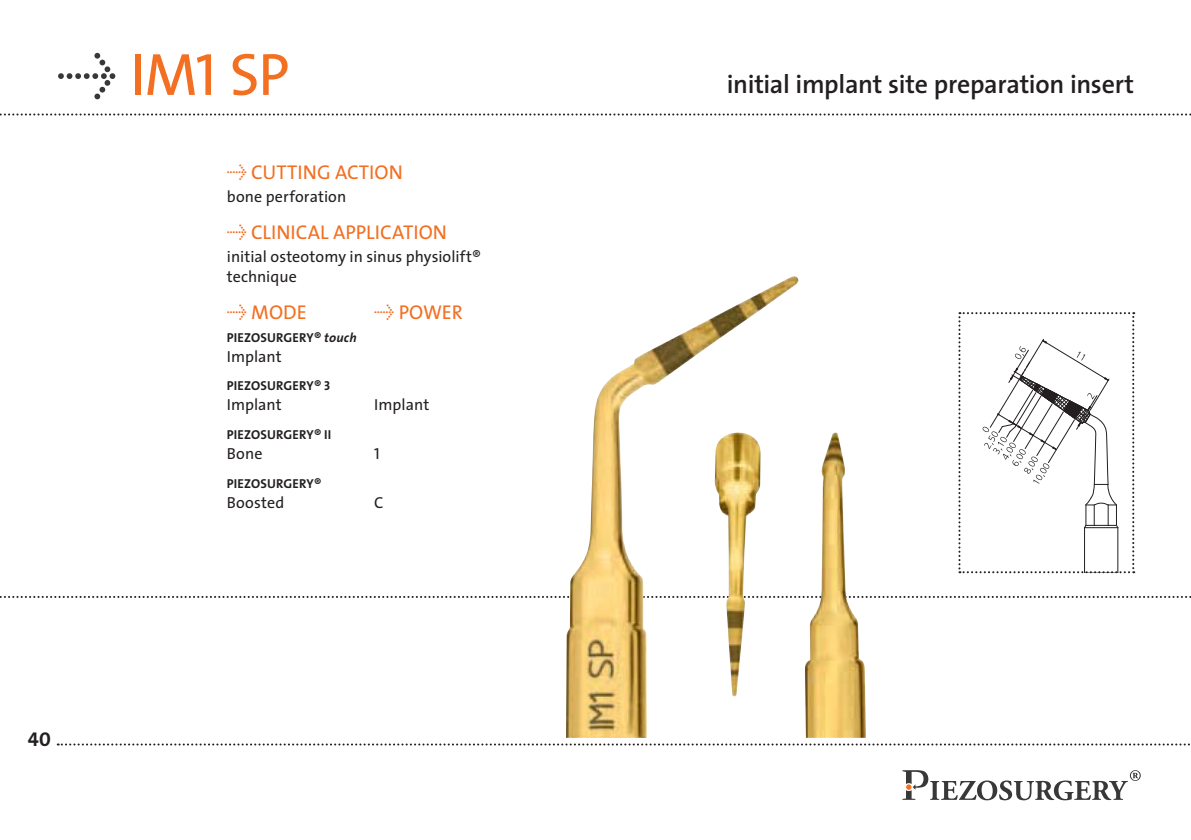
<style>
.page{position:relative;width:1191px;height:840px;background:#fff}
.page>*{position:absolute;margin:0;border:0;box-sizing:border-box;transform-origin:0 0}
.t1{font:60px "The Sans Caps";color:#f36f21}
.t2{font:600 26px "The Sans";letter-spacing:-.015em;color:#231f20}
.t3{font:20px "The Sans";color:#f36f21}
.t4{font:20px "The Sans Bold Caps";color:#231f20}
.t5{font:16px/20px "The Sans";letter-spacing:.005em;color:#231f20}
.t6{font:16px "The Sans Caps";color:#231f20}
.t7{font:700 13px "The Sans";letter-spacing:.01em;color:#231f20}
.s1{font-family:"The Sans Expert";color:#383839}
.s2{font-family:"The Sans Expert"}
.s3{font-style:italic}
.s4{font-family:"The Sans Bold Caps";font-weight:400}
</style>
<div class="page">
<svg style="left:58px;top:743px;width:1132px;height:2px"></svg>
<svg style="left:0;top:596px;width:1191px;height:1px"></svg>
<svg style="left:0;top:113px;width:1191px;height:2px"></svg>
<svg style="left:902px;top:770px;width:238px;height:29px"></svg>
<img style="left:566px;top:276px;width:232px;height:461px">
<img style="left:805px;top:432px;width:60px;height:305px">
<img style="left:714px;top:432px;width:46px;height:264px">
<svg style="left:958px;top:312px;width:176px;height:261px"></svg>
<h1 class="t1" style="left:57px;top:54px;width:234px"><span class="s1">Û</span> IM1 SP</h1>
<p class="t4" style="left:28px;top:721px;width:25px">40</p>
<p class="t3" style="left:227px;top:165px;width:177px"><span class="s2">Û</span> CUTTING ACTION</p>
<p class="t5" style="left:227px;top:188px;width:121px">bone perforation</p>
<p class="t3" style="left:227px;top:224px;width:222px"><span class="s2">Û</span> CLINICAL APPLICATION</p>
<p class="t5" style="left:227px;top:248px;width:256px">initial osteotomy in sinus physiolift® technique</p>
<p class="t3" style="left:227px;top:304px;width:81px"><span class="s2">Û</span> MODE</p>
<p class="t3" style="left:374px;top:304px;width:90px"><span class="s2">Û</span> POWER</p>
<p class="t7" style="left:227px;top:331px;width:131px">PIEZOSURGERY® <span class="s3">touch</span></p>
<p class="t5" style="left:227px;top:348px;width:56px">Implant</p>
<p class="t7" style="left:227px;top:380px;width:105px">PIEZOSURGERY® <span class="s4">3</span></p>
<p class="t5" style="left:227px;top:396px;width:56px">Implant</p>
<p class="t5" style="left:374px;top:396px;width:56px">Implant</p>
<p class="t7" style="left:227px;top:428px;width:106px">PIEZOSURGERY® <span class="s4">II</span></p>
<p class="t5" style="left:227px;top:445px;width:37px">Bone</p>
<p class="t6" style="left:374px;top:448px;width:7px">1</p>
<p class="t7" style="left:227px;top:477px;width:96px">PIEZOSURGERY®</p>
<p class="t5" style="left:227px;top:493px;width:59px">Boosted</p>
<p class="t5" style="left:374px;top:493px;width:11px">C</p>
<h2 class="t2" style="left:727px;top:74px;width:409px">initial implant site preparation insert</h2>
</div>
